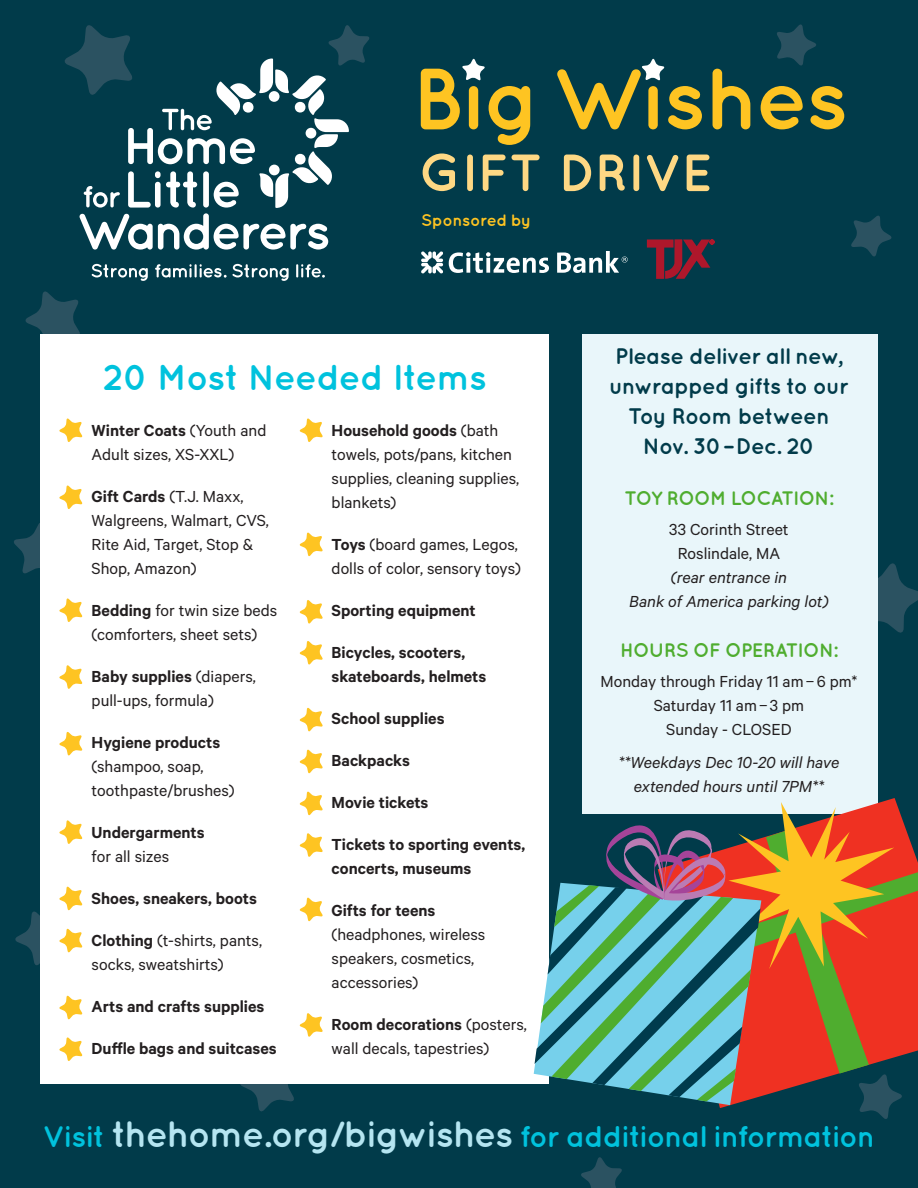
<style>
.page{position:relative;width:918px;height:1188px;background:#013b4a}
.page>*{position:absolute;margin:0;border:0;box-sizing:border-box;transform-origin:0 0}
.t1{font:700 52.2px "Quicksand";color:#fed884}
.t2{font:700 36px "Quicksand";letter-spacing:-.03em;color:#00c2dd}
.t3{font:700 30px "Quicksand";letter-spacing:-.04em;color:#00c2dd}
.t4{font:700 22.5px/30px "Quicksand";letter-spacing:-.035em;color:#013b4a;text-align:center}
.t5{font:700 19.5px "Quicksand";letter-spacing:-.035em;color:#4fad2f}
.t6{font:18px/24px "Calibre";color:#231f20}
.t7{font:600 18px/24px "Calibre";color:#231f20}
.t8{font:italic 18px/24px "Calibre";color:#231f20;text-align:center}
.t9{font:700 16.65px "Quicksand";letter-spacing:-.025em;color:#fec422}
.s1{font-weight:600}
.s2{font-weight:400}
.s3{font-size:36.75px;color:#b5e5f1}
</style>
<div class="page">
<svg style="left:878px;top:563px;width:40px;height:70px"></svg>
<div style="left:582px;top:334px;width:296px;height:480px;background:#e9f6fa"></div>
<svg style="left:25px;top:291px;width:55px;height:43px"></svg>
<svg style="left:240px;top:1084px;width:54px;height:28px"></svg>
<svg style="left:14px;top:523px;width:26px;height:51px"></svg>
<div style="left:40px;top:334px;width:509px;height:750px;background:#fff"></div>
<svg style="left:92px;top:264px;width:56px;height:17px"></svg>
<svg style="left:155px;top:264px;width:134px;height:17px"></svg>
<svg style="left:296px;top:264px;width:29px;height:14px"></svg>
<svg style="left:59px;top:418px;width:24px;height:24px"></svg>
<svg style="left:59px;top:485px;width:24px;height:24px"></svg>
<svg style="left:59px;top:598px;width:24px;height:24px"></svg>
<svg style="left:59px;top:732px;width:24px;height:24px"></svg>
<svg style="left:15px;top:886px;width:68px;height:79px"></svg>
<svg style="left:59px;top:995px;width:24px;height:25px"></svg>
<svg style="left:59px;top:820px;width:24px;height:24px"></svg>
<svg style="left:299px;top:418px;width:24px;height:24px"></svg>
<svg style="left:299px;top:532px;width:24px;height:25px"></svg>
<svg style="left:299px;top:600px;width:24px;height:24px"></svg>
<svg style="left:299px;top:641px;width:24px;height:24px"></svg>
<svg style="left:299px;top:707px;width:24px;height:25px"></svg>
<svg style="left:299px;top:791px;width:24px;height:25px"></svg>
<svg style="left:299px;top:833px;width:24px;height:24px"></svg>
<svg style="left:299px;top:1013px;width:24px;height:24px"></svg>
<svg style="left:299px;top:749px;width:24px;height:25px"></svg>
<svg style="left:59px;top:1037px;width:24px;height:24px"></svg>
<svg style="left:299px;top:897px;width:24px;height:25px"></svg>
<svg style="left:59px;top:665px;width:24px;height:24px"></svg>
<svg style="left:535px;top:802px;width:383px;height:317px"></svg>
<svg style="left:777px;top:24px;width:39px;height:42px"></svg>
<svg style="left:65px;top:25px;width:304px;height:225px"></svg>
<svg style="left:581px;top:1157px;width:41px;height:31px"></svg>
<svg style="left:851px;top:215px;width:41px;height:42px"></svg>
<svg style="left:713px;top:69px;width:37px;height:60px"></svg>
<svg style="left:761px;top:86px;width:42px;height:43px"></svg>
<svg style="left:810px;top:86px;width:34px;height:43px"></svg>
<svg style="left:557px;top:58px;width:145px;height:71px"></svg>
<svg style="left:421px;top:58px;width:109px;height:87px"></svg>
<svg style="left:647px;top:239px;width:68px;height:40px"></svg>
<svg style="left:421px;top:251px;width:22px;height:23px"></svg>
<svg style="left:449px;top:252px;width:100px;height:21px"></svg>
<svg style="left:557px;top:251px;width:71px;height:22px"></svg>
<p class="t1" style="left:419px;top:142px;width:295px">GIFT DRIVE</p>
<p class="t9" style="left:421px;top:210px;width:112px">Sponsored by</p>
<p class="t2" style="left:102px;top:355px;width:386px">20 Most Needed Items</p>
<p class="t6" style="left:92px;top:418px;width:176px"><span class="s1">Winter Coats</span> (Youth and<br>Adult sizes, XS-XXL)</p>
<p class="t6" style="left:92px;top:484px;width:179px"><span class="s1">Gift Cards</span> (T.J. Maxx,<br>Walgreens, Walmart, CVS,<br>Rite Aid, Target, Stop &amp;<br>Shop, Amazon)</p>
<p class="t6" style="left:92px;top:598px;width:187px"><span class="s1">Bedding</span> for twin size beds (comforters, sheet sets)</p>
<p class="t6" style="left:92px;top:664px;width:166px"><span class="s1">Baby supplies</span> (diapers, pull-ups, formula)</p>
<p class="t6" style="left:92px;top:730px;width:144px"><span class="s1">Hygiene products </span>(shampoo, soap, toothpaste/brushes)</p>
<p class="t7" style="left:92px;top:820px;width:114px">Undergarments <span class="s2">for all sizes</span></p>
<p class="t7" style="left:92px;top:886px;width:167px">Shoes, sneakers, boots</p>
<p class="t6" style="left:92px;top:928px;width:172px"><span class="s1">Clothing</span> (t-shirts, pants, socks, sweatshirts)</p>
<p class="t7" style="left:92px;top:994px;width:174px">Arts and crafts supplies</p>
<p class="t7" style="left:92px;top:1036px;width:187px">Duffle bags and suitcases</p>
<p class="t6" style="left:332px;top:418px;width:189px"><span class="s1">Household goods</span> (bath towels, pots/pans, kitchen supplies, cleaning supplies, blankets)</p>
<p class="t6" style="left:332px;top:532px;width:191px"><span class="s1">Toys</span> (board games, Legos, dolls of color, sensory toys)</p>
<p class="t7" style="left:332px;top:598px;width:146px">Sporting equipment</p>
<p class="t7" style="left:332px;top:640px;width:156px">Bicycles, scooters, skateboards, helmets</p>
<p class="t7" style="left:332px;top:706px;width:114px">School supplies</p>
<p class="t7" style="left:332px;top:748px;width:80px">Backpacks</p>
<p class="t7" style="left:332px;top:790px;width:98px">Movie tickets</p>
<p class="t7" style="left:332px;top:832px;width:195px">Tickets to sporting events, concerts, museums</p>
<p class="t6" style="left:332px;top:898px;width:155px"><span class="s1">Gifts for teens </span>(headphones, wireless speakers, cosmetics, accessories)</p>
<p class="t6" style="left:332px;top:1012px;width:197px"><span class="s1">Room decorations</span> (posters, wall decals, tapestries)</p>
<p class="t4" style="left:609px;top:341px;width:241px">Please deliver all new, unwrapped gifts to our<br>Toy Room between</p>
<p class="t4" style="left:643px;top:431px;width:174px">Nov. 30–Dec. 20</p>
<p class="t5" style="left:624px;top:487px;width:210px">TOY ROOM LOCATION:</p>
<p class="t6" style="left:669px;top:517px;width:121px">33 Corinth Street</p>
<p class="t6" style="left:678px;top:541px;width:104px">Roslindale, MA</p>
<p class="t8" style="left:671px;top:565px;width:118px">(rear entrance in</p>
<p class="t8" style="left:629px;top:589px;width:201px">Bank of America parking lot)</p>
<p class="t5" style="left:620px;top:638px;width:219px">HOURS OF OPERATION:</p>
<p class="t6" style="left:601px;top:669px;width:258px">Monday through Friday 11 am–6 pm*</p>
<p class="t6" style="left:654px;top:693px;width:152px;text-align:center">Saturday 11 am– 3 pm<br>Sunday - CLOSED</p>
<p class="t8" style="left:618px;top:750px;width:223px">**Weekdays Dec 10-20 will have extended hours until 7PM**</p>
<p class="t3" style="left:43px;top:1118px;width:834px">Visit <span class="s3">thehome.org/bigwishes</span> for additional information</p>
</div>
